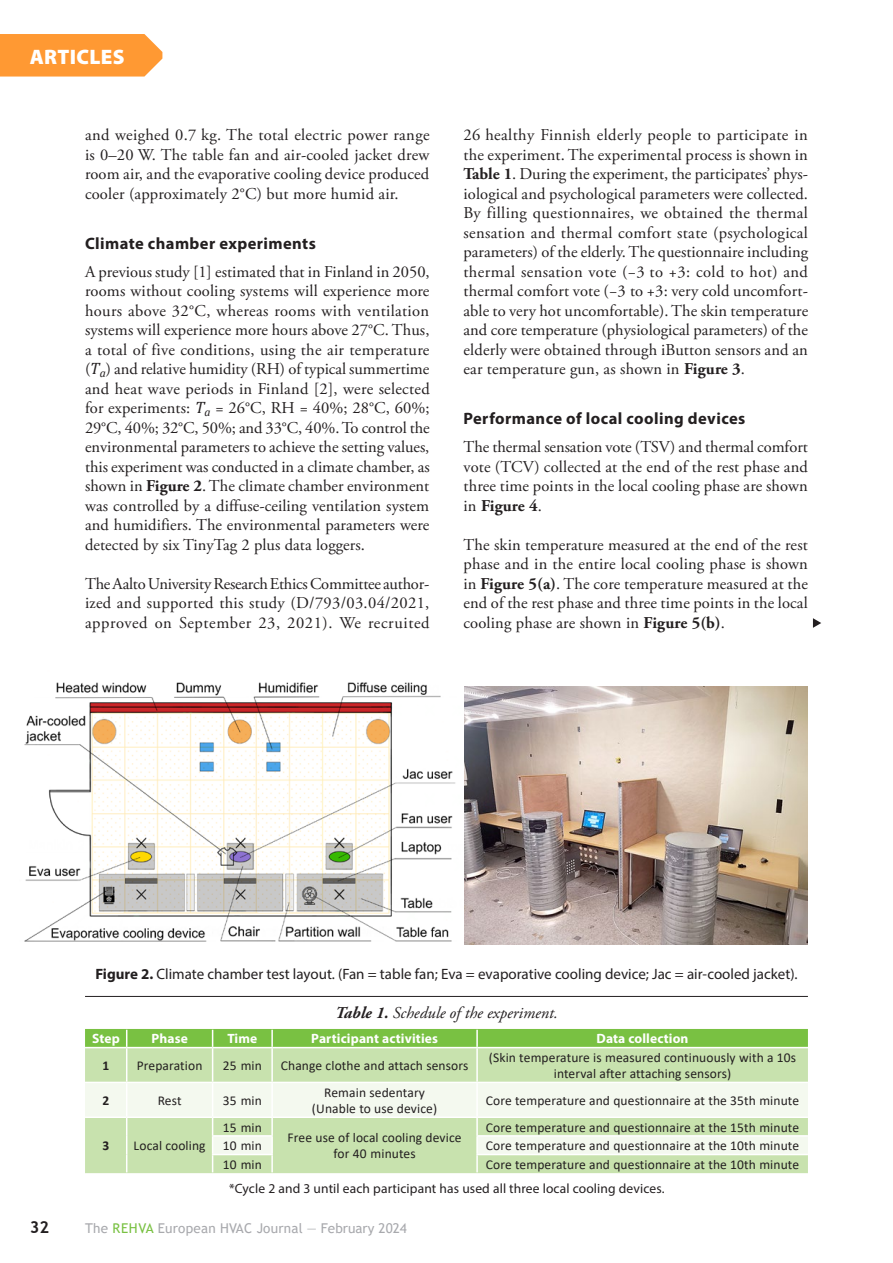
<style>
.page{position:relative;width:893px;height:1263px;background:#fff}
.page>*{position:absolute;margin:0;border:0;box-sizing:border-box;transform-origin:0 0}
.t1{font:900 21px "Myriad Pro";letter-spacing:.02em;color:#fff}
.t2{font:16.5px/19.5px "Adobe Garamond Pro";letter-spacing:.01em;color:#231f20;text-align:justify}
.Heading_2{font:700 16.5px "Myriad Pro";letter-spacing:.025em;color:#231f20}
.Table_Caption_viiva{font:italic 16.5px "Adobe Garamond Pro";color:#231f20}
.zPage_Number{font:700 16.5px "Trebuchet MS";color:#231f20}
.t3{font:15px "Myriad Pro";color:#231f20}
.Table_text{font:13.5px/16.2px "Calibri";letter-spacing:.01em;color:#231f20;text-align:center}
.Table_text-2{font:13.5px "Myriad Pro";letter-spacing:.01em;color:#231f20}
.Table_text_bold_whit{font:700 13.5px "Myriad Pro";letter-spacing:.01em;color:#fff}
.t4{font:13.5px "Trebuchet MS";letter-spacing:.015em;color:#a8a9ad}
.Table_text-3{font:700 13.5px "Calibri";color:#231f20}
.s1{font-family:"Cambria";font-style:italic}
.s2{font-weight:700}
.s3{color:#79c142}
</style>
<div class="page">
<img style="left:464px;top:686px;width:344px;height:259px">
<img style="left:24px;top:682px;width:431px;height:260px">
<div style="left:85px;top:1048px;width:723px;height:125px;background:#c8e2ae"></div>
<svg style="left:85px;top:1083px;width:723px;height:71px;fill:#f4f9ef"></svg>
<div style="left:85px;top:1029px;width:723px;height:18px;background:#79c142"></div>
<hr style="left:126px;top:1048px;width:1px;height:34px;background:#fff">
<hr style="left:212px;top:1048px;width:1px;height:34px;background:#fff">
<hr style="left:271px;top:1048px;width:2px;height:34px;background:#fff">
<hr style="left:476px;top:1048px;width:2px;height:34px;background:#fff">
<hr style="left:85px;top:1082px;width:42px;height:1px;background:#fff">
<hr style="left:127px;top:1082px;width:86px;height:1px;background:#fff">
<hr style="left:126px;top:1083px;width:1px;height:33px;background:#fff">
<hr style="left:213px;top:1082px;width:59px;height:1px;background:#fff">
<hr style="left:212px;top:1083px;width:1px;height:33px;background:#fff">
<hr style="left:272px;top:1082px;width:205px;height:1px;background:#fff">
<hr style="left:271px;top:1083px;width:2px;height:33px;background:#fff">
<hr style="left:477px;top:1082px;width:331px;height:1px;background:#fff">
<hr style="left:476px;top:1083px;width:2px;height:33px;background:#fff">
<hr style="left:85px;top:1116px;width:42px;height:2px;background:#fff">
<hr style="left:127px;top:1116px;width:86px;height:2px;background:#fff">
<hr style="left:213px;top:1116px;width:59px;height:2px;background:#fff">
<hr style="left:272px;top:1116px;width:205px;height:2px;background:#fff">
<hr style="left:477px;top:1116px;width:331px;height:2px;background:#fff">
<hr style="left:212px;top:1135px;width:61px;height:1px;background:#fff">
<hr style="left:476px;top:1135px;width:332px;height:1px;background:#fff">
<svg style="left:126px;top:1118px;width:1px;height:54px"></svg>
<hr style="left:212px;top:1154px;width:61px;height:1px;background:#fff">
<svg style="left:212px;top:1118px;width:1px;height:54px"></svg>
<svg style="left:271px;top:1118px;width:2px;height:54px"></svg>
<hr style="left:476px;top:1154px;width:332px;height:1px;background:#fff">
<svg style="left:476px;top:1118px;width:2px;height:54px"></svg>
<hr style="left:85px;top:996px;width:723px;height:1px;background:#231f20">
<svg style="left:813px;top:618px;width:8px;height:10px"></svg>
<div style="left:0;top:34px;width:162px;height:43px;background:#f93"></div>
<p class="t1" style="left:30px;top:43px;width:96px">ARTICLES</p>
<p class="t2" style="left:85px;top:126px;width:346px">and weighed 0.7 kg. The total electric power range is 0–20 W. The table fan and air-cooled jacket drew room air, and the evaporative cooling device produced cooler (approximately 2°C) but more humid air.</p>
<p class="Heading_2" style="left:85px;top:232px;width:232px">Climate chamber experiments</p>
<p class="t2" style="left:85px;top:262px;width:346px">A previous study [1] estimated that in Finland in 2050, rooms without cooling systems will experience more hours above 32°C, whereas rooms with ventilation systems will experience more hours above 27°C. Thus, a total of five conditions, using the air temperature (<span class="s1">T</span><sub>a</sub>) and relative humidity (RH) of typical summertime and heat wave periods in Finland [2], were selected for experiments: <span class="s1">T</span><sub>a</sub> = 26°C, RH = 40%; 28°C, 60%; 29°C, 40%; 32°C, 50%; and 33°C, 40%. To control the environmental parameters to achieve the setting values, this experiment was conducted in a climate chamber, as shown in <span class="s2">Figure 2</span>. The climate chamber environment was controlled by a diffuse-ceiling ventilation system and humidifiers. The environmental parameters were detected by six TinyTag 2 plus data loggers.</p>
<p class="t2" style="left:85px;top:574px;width:346px">The Aalto University Research Ethics Committee author&shy;ized and supported this study (D/793/03.04/2021, approved on September 23, 2021). We recruited</p>
<p class="t2" style="left:463px;top:126px;width:346px">26 healthy Finnish elderly people to participate in the experiment. The experimental process is shown in <span class="s2">Table 1</span>. During the experiment, the participates’ phys&shy;iological and psychological parameters were collected.<br>By filling questionnaires, we obtained the thermal sensation and thermal comfort state (psychological parameters) of the elderly. The questionnaire including thermal sensation vote (−3 to +3: cold to hot) and thermal comfort vote (−3 to +3: very cold uncomfort&shy;able to very hot uncomfortable). The skin temperature and core temperature (physiological parameters) of the elderly were obtained through iButton sensors and an ear temperature gun, as shown in <span class="s2">Figure 3</span>.</p>
<p class="Heading_2" style="left:463px;top:408px;width:283px">Performance of local cooling devices</p>
<p class="t2" style="left:463px;top:438px;width:346px">The thermal sensation vote (TSV) and thermal comfort vote (TCV) collected at the end of the rest phase and three time points in the local cooling phase are shown in <span class="s2">Figure 4</span>.</p>
<p class="t2" style="left:463px;top:535px;width:346px">The skin temperature measured at the end of the rest phase and in the entire local cooling phase is shown in <span class="s2">Figure 5(a)</span>. The core temperature measured at the end of the rest phase and three time points in the local cooling phase are shown in <span class="s2">Figure 5(b)</span>.</p>
<p class="t3" style="left:95px;top:964px;width:704px"><span class="s2">Figure 2.</span> Climate chamber test layout. (Fan = table fan; Eva = evaporative cooling device; Jac = air-cooled jacket).</p>
<p class="Table_Caption_viiva" style="left:335px;top:1003px;width:224px"><span class="s2">Table 1.</span> Schedule of the experiment.</p>
<p class="Table_text_bold_whit" style="left:92px;top:1030px;width:29px">Step</p>
<p class="Table_text_bold_whit" style="left:151px;top:1030px;width:38px">Phase</p>
<p class="Table_text_bold_whit" style="left:227px;top:1030px;width:31px">Time</p>
<p class="Table_text_bold_whit" style="left:311px;top:1030px;width:128px">Participant activities</p>
<p class="Table_text_bold_whit" style="left:596px;top:1030px;width:94px">Data collection</p>
<p class="Table_text-3" style="left:102px;top:1056px;width:8px">1</p>
<p class="Table_text" style="left:137px;top:1057px;width:67px">Preparation</p>
<p class="Table_text" style="left:223px;top:1057px;width:41px">25 min</p>
<p class="Table_text" style="left:281px;top:1057px;width:189px">Change clothe and attach sensors</p>
<p class="Table_text" style="left:489px;top:1049px;width:309px">(Skin temperature is measured continuously with a 10s interval after attaching sensors)</p>
<p class="Table_text-3" style="left:102px;top:1091px;width:8px">2</p>
<p class="Table_text" style="left:158px;top:1092px;width:25px">Rest</p>
<p class="Table_text" style="left:223px;top:1092px;width:41px">35 min</p>
<p class="Table_text" style="left:312px;top:1084px;width:127px">Remain sedentary (Unable to use device)</p>
<p class="Table_text" style="left:486px;top:1092px;width:315px">Core temperature and questionnaire at the 35th minute</p>
<p class="Table_text-3" style="left:102px;top:1136px;width:8px">3</p>
<p class="Table_text" style="left:134px;top:1137px;width:74px">Local cooling</p>
<p class="Table_text" style="left:486px;top:1119px;width:315px">Core temperature and questionnaire at the 15th minute</p>
<p class="Table_text" style="left:223px;top:1119px;width:41px">15 min</p>
<p class="Table_text" style="left:288px;top:1129px;width:176px">Free use of local cooling device for 40 minutes</p>
<p class="Table_text" style="left:223px;top:1137px;width:41px">10 min</p>
<p class="Table_text" style="left:486px;top:1137px;width:315px">Core temperature and questionnaire at the 10th minute</p>
<p class="Table_text" style="left:223px;top:1156px;width:41px">10 min</p>
<p class="Table_text" style="left:486px;top:1156px;width:315px">Core temperature and questionnaire at the 10th minute</p>
<p class="Table_text-2" style="left:229px;top:1180px;width:437px">*Cycle 2 and 3 until each participant has used all three local cooling devices.</p>
<p class="zPage_Number" style="left:30px;top:1217px;width:21px">32</p>
<p class="t4" style="left:85px;top:1220px;width:323px">The <span class="s3">REHVA</span> European HVAC Journal — February 2024</p>
</div>
